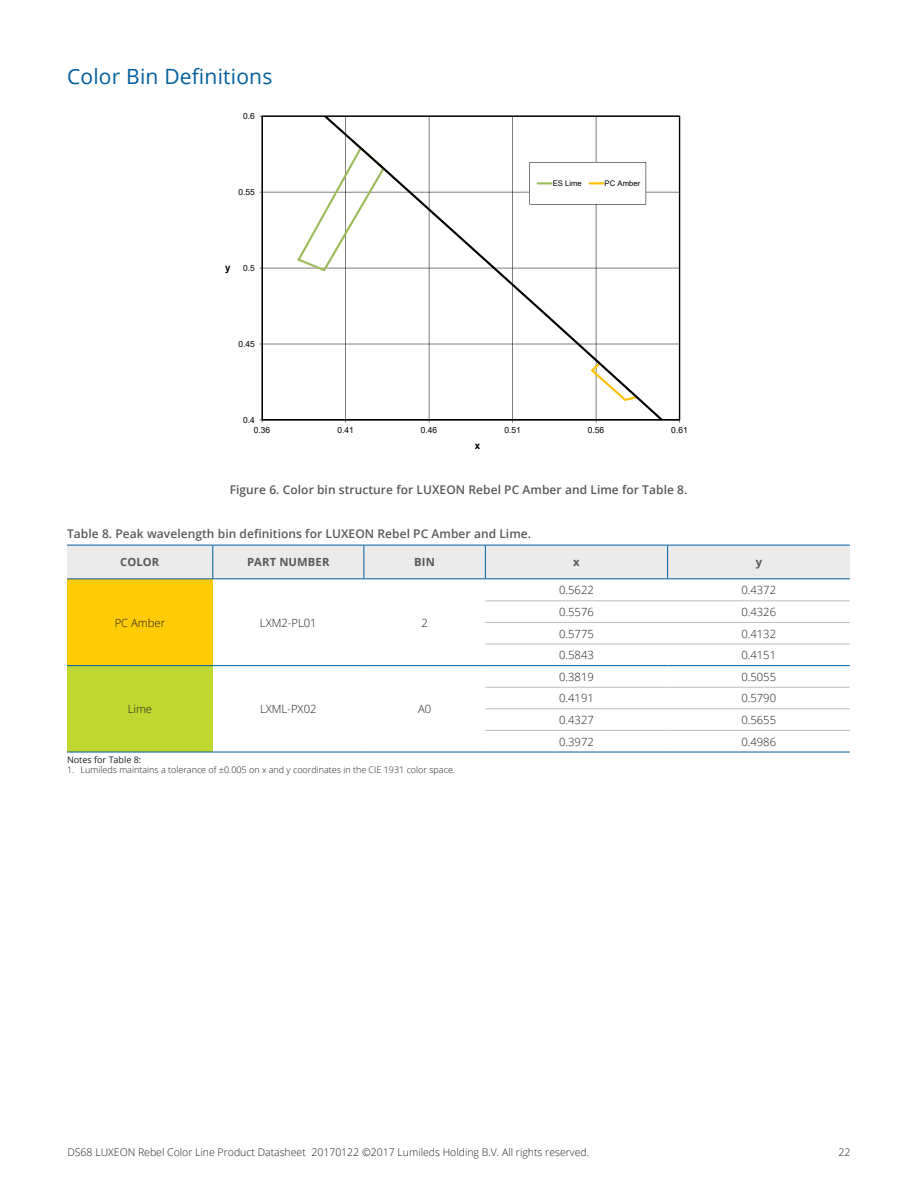
<style>
.page{position:relative;width:918px;height:1188px;background:#fff}
.page>*{position:absolute;margin:0;border:0;box-sizing:border-box;transform-origin:0 0}
.t1{font:21px "Open Sans";letter-spacing:.01em;color:#005e9e}
.t2{font:600 12px "Open Sans";letter-spacing:.005em;color:#58595b}
.t3{font:300 11.25px "Open Sans";color:#231f20}
.t4{font:700 11.25px "Open Sans";letter-spacing:.01em;color:#58595b}
.t5{font:300 10.5px "Open Sans";color:#231f20}
.t6{font:700 9.9px "Arial";color:#000}
.t7{font:300 9px "Open Sans";color:#231f20}
.t8{font:9px "Open Sans";color:#231f20}
.t9{font:8.4px "Arial";color:#000}
.t10{font:7.8px "Arial";color:#000}
</style>
<div class="page">
<div style="left:67px;top:546px;width:783px;height:32px;background:#ebebec"></div>
<div style="left:67px;top:579px;width:146px;height:87px;background:#ffcb05"></div>
<div style="left:67px;top:666px;width:146px;height:86px;background:#bfd730"></div>
<hr style="left:67px;top:752px;width:146px;height:1px;background:#005e9e">
<hr style="left:213px;top:752px;width:151px;height:1px;background:#005e9e">
<hr style="left:364px;top:752px;width:121px;height:1px;background:#005e9e">
<hr style="left:485px;top:600px;width:183px;height:1px;background:#bcbec0">
<hr style="left:485px;top:622px;width:183px;height:1px;background:#bcbec0">
<hr style="left:485px;top:644px;width:183px;height:1px;background:#bcbec0">
<hr style="left:668px;top:600px;width:182px;height:1px;background:#bcbec0">
<hr style="left:668px;top:622px;width:182px;height:1px;background:#bcbec0">
<hr style="left:668px;top:644px;width:182px;height:1px;background:#bcbec0">
<hr style="left:485px;top:687px;width:183px;height:1px;background:#bcbec0">
<hr style="left:668px;top:687px;width:182px;height:1px;background:#bcbec0">
<hr style="left:67px;top:545px;width:146px;height:1px;background:#005e9e">
<hr style="left:213px;top:545px;width:151px;height:1px;background:#005e9e">
<hr style="left:212px;top:545px;width:1px;height:33px;background:#005e9e">
<hr style="left:364px;top:545px;width:121px;height:1px;background:#005e9e">
<hr style="left:363px;top:545px;width:1px;height:33px;background:#005e9e">
<hr style="left:485px;top:545px;width:183px;height:1px;background:#005e9e">
<hr style="left:485px;top:545px;width:1px;height:33px;background:#005e9e">
<hr style="left:668px;top:545px;width:182px;height:1px;background:#005e9e">
<hr style="left:667px;top:545px;width:1px;height:33px;background:#005e9e">
<hr style="left:67px;top:578px;width:146px;height:1px;background:#005e9e">
<hr style="left:213px;top:578px;width:151px;height:1px;background:#005e9e">
<hr style="left:364px;top:578px;width:121px;height:1px;background:#005e9e">
<hr style="left:485px;top:578px;width:183px;height:1px;background:#005e9e">
<hr style="left:668px;top:578px;width:182px;height:1px;background:#005e9e">
<hr style="left:485px;top:665px;width:183px;height:1px;background:#005e9e">
<hr style="left:668px;top:665px;width:182px;height:1px;background:#005e9e">
<hr style="left:364px;top:665px;width:121px;height:1px;background:#005e9e">
<hr style="left:67px;top:665px;width:146px;height:1px;background:#005e9e">
<hr style="left:213px;top:665px;width:151px;height:1px;background:#005e9e">
<hr style="left:485px;top:708px;width:183px;height:1px;background:#bcbec0">
<hr style="left:668px;top:708px;width:182px;height:1px;background:#bcbec0">
<hr style="left:485px;top:730px;width:183px;height:1px;background:#bcbec0">
<hr style="left:668px;top:730px;width:182px;height:1px;background:#bcbec0">
<hr style="left:485px;top:752px;width:183px;height:1px;background:#005e9e">
<hr style="left:668px;top:752px;width:182px;height:1px;background:#005e9e">
<svg style="left:261px;top:115px;width:419px;height:305px"></svg>
<hr style="left:262px;top:116px;width:1px;height:304px;background:#000">
<hr style="left:262px;top:420px;width:418px;height:1px;background:#000">
<svg style="left:298px;top:116px;width:330px;height:274px"></svg>
<svg style="left:591px;top:362px;width:89px;height:61px"></svg>
<svg style="left:529px;top:162px;width:117px;height:43px"></svg>
<h1 class="t1" style="left:67px;top:62px;width:207px">Color Bin Definitions</h1>
<p class="t9" style="left:243px;top:110px;width:13px">0.6</p>
<p class="t9" style="left:238px;top:186px;width:18px">0.55</p>
<p class="t6" style="left:225px;top:261px;width:7px">y</p>
<p class="t9" style="left:243px;top:262px;width:13px">0.5</p>
<p class="t9" style="left:238px;top:338px;width:18px">0.45</p>
<p class="t10" style="left:553px;top:178px;width:31px">ES Lime</p>
<p class="t10" style="left:605px;top:178px;width:37px">PC Amber</p>
<p class="t9" style="left:243px;top:414px;width:13px">0.4</p>
<p class="t9" style="left:254px;top:424px;width:18px">0.36</p>
<p class="t9" style="left:337px;top:424px;width:18px">0.41</p>
<p class="t9" style="left:421px;top:424px;width:18px">0.46</p>
<p class="t9" style="left:504px;top:424px;width:18px">0.51</p>
<p class="t9" style="left:588px;top:424px;width:18px">0.56</p>
<p class="t9" style="left:671px;top:424px;width:18px">0.61</p>
<p class="t6" style="left:475px;top:438px;width:7px">x</p>
<p class="t2" style="left:230px;top:482px;width:458px">Figure 6. Color bin structure for LUXEON Rebel PC Amber and Lime for Table 8.</p>
<p class="t2" style="left:67px;top:525px;width:466px">Table 8. Peak wavelength bin definitions for LUXEON Rebel PC Amber and Lime.</p>
<p class="t4" style="left:120px;top:554px;width:17px">COLO</p>
<p class="t4" style="left:152px;top:554px;width:9px">R</p>
<p class="t4" style="left:247px;top:554px;width:43px">PART NUM</p>
<p class="t4" style="left:308px;top:554px;width:23px">BER</p>
<p class="t4" style="left:414px;top:554px;width:20px">BIN</p>
<p class="t4" style="left:573px;top:554px;width:8px">x</p>
<p class="t4" style="left:756px;top:554px;width:8px">y</p>
<p class="t3" style="left:115px;top:615px;width:52px">PC Amber</p>
<p class="t3" style="left:260px;top:615px;width:58px">LXM2-PL01</p>
<p class="t3" style="left:421px;top:615px;width:8px">2</p>
<p class="t3" style="left:128px;top:701px;width:26px">Lime</p>
<p class="t3" style="left:260px;top:701px;width:58px">LXML-PX02</p>
<p class="t3" style="left:418px;top:701px;width:15px">A0</p>
<p class="t8" style="left:67px;top:753px;width:76px">Notes for Table 8:</p>
<p class="t7" style="left:67px;top:764px;width:389px">1. Lumileds maintains a tolerance of ±0.005 on x and y coordinates in the CIE 1931 color space.</p>
<p class="t3" style="left:559px;top:582px;width:36px">0.5622</p>
<p class="t3" style="left:741px;top:582px;width:36px">0.4372</p>
<p class="t3" style="left:559px;top:604px;width:36px">0.5576</p>
<p class="t3" style="left:741px;top:604px;width:36px">0.4326</p>
<p class="t3" style="left:559px;top:626px;width:36px">0.5775</p>
<p class="t3" style="left:741px;top:626px;width:36px">0.4132</p>
<p class="t3" style="left:559px;top:647px;width:36px">0.5843</p>
<p class="t3" style="left:741px;top:647px;width:36px">0.4151</p>
<p class="t3" style="left:559px;top:669px;width:36px">0.3819</p>
<p class="t3" style="left:741px;top:669px;width:36px">0.5055</p>
<p class="t3" style="left:559px;top:691px;width:36px">0.4191</p>
<p class="t3" style="left:741px;top:691px;width:36px">0.5790</p>
<p class="t3" style="left:559px;top:712px;width:36px">0.4327</p>
<p class="t3" style="left:741px;top:712px;width:36px">0.5655</p>
<p class="t3" style="left:559px;top:734px;width:36px">0.3972</p>
<p class="t3" style="left:741px;top:734px;width:36px">0.4986</p>
<p class="t5" style="left:68px;top:1145px;width:523px">DS68 LUXEON Rebel Color Line Product Datasheet 20170122 ©2017 Lumileds Holding B.V. All rights reserved.</p>
<p class="t5" style="left:839px;top:1145px;width:13px">22</p>
</div>
